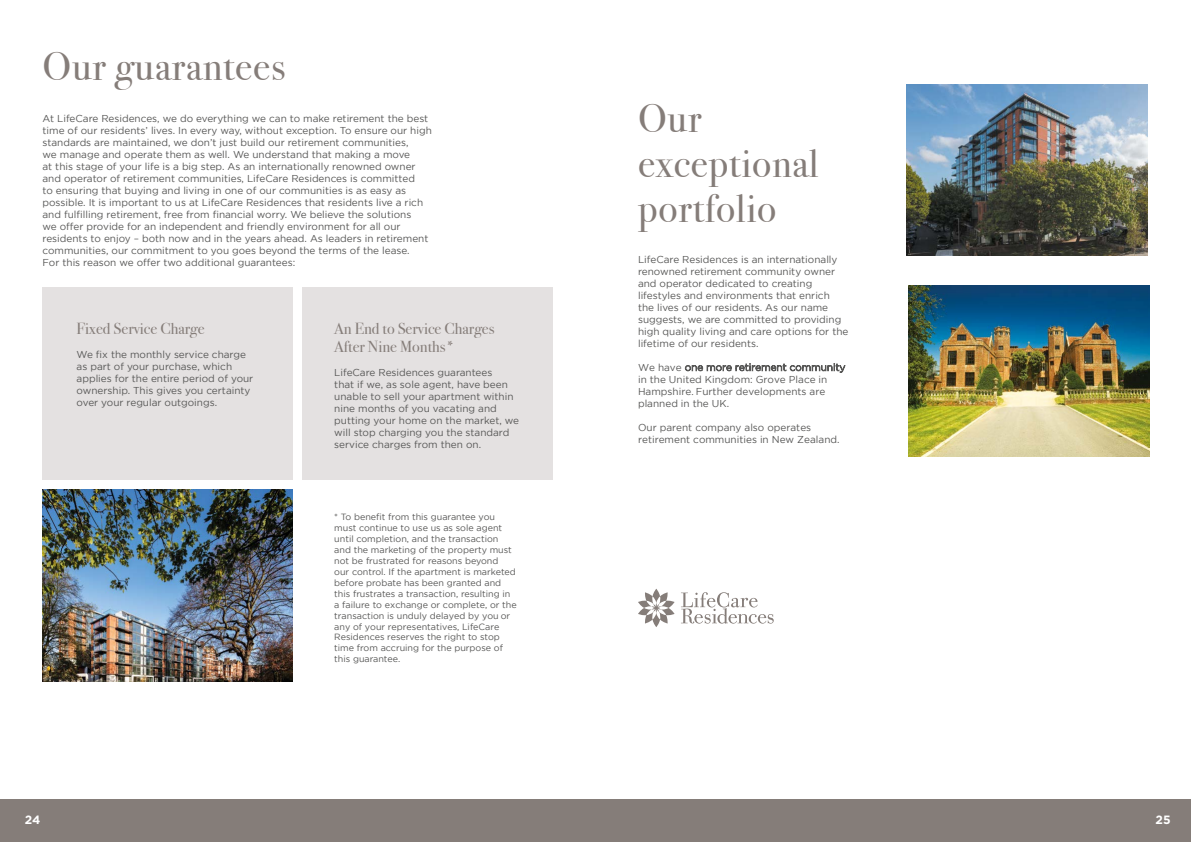
<style>
.page{position:relative;width:1191px;height:842px;background:#fff}
.page>*{position:absolute;margin:0;border:0;box-sizing:border-box;transform-origin:0 0}
.t1{font:40px/45px "Bodoni Svty Two ITCTT";letter-spacing:.02em;color:#857d79}
.t2{font:16px/18px "Bodoni Svty Two ITCTT";color:#857d79}
.t3{font:700 12px "Gotham";color:#fff}
.t4{font:10px/12px "Gotham";color:#575756}
.t5{font:9px/10.9px "Gotham";color:#575756}
.s1{font-weight:300}
.s2{font-family:"Minion Pro"}
</style>
<div class="page">
<div style="left:0;top:799px;width:1191px;height:43px;background:#857d79"></div>
<div style="left:43px;top:288px;width:250px;height:192px;background:#e4e1e1"></div>
<img style="left:43px;top:490px;width:250px;height:192px">
<div style="left:303px;top:288px;width:250px;height:192px;background:#e4e1e1"></div>
<img style="left:908px;top:285px;width:241px;height:171px">
<img style="left:906px;top:84px;width:241px;height:171px">
<svg style="left:638px;top:589px;width:36px;height:38px"></svg>
<svg style="left:681px;top:592px;width:92px;height:32px"></svg>
<h1 class="t1" style="left:43px;top:40px;width:245px">Our guarantees</h1>
<p class="t4" style="left:43px;top:112px;width:391px">At LifeCare Residences, we do everything we can to make retirement the best time of our residents’ lives. In every way, without exception. To ensure our high standards are maintained, we don’t just build our retirement communities,<br>we manage and operate them as well. We understand that making a move<br>at this stage of your life is a big step. As an internationally renowned owner and operator of retirement communities, LifeCare Residences is committed<br>to ensuring that buying and living in one of our communities is as easy as possible. It is important to us at LifeCare Residences that residents live a rich and fulfilling retirement, free from financial worry. We believe the solutions<br>we offer provide for an independent and friendly environment for all our residents to enjoy – both now and in the years ahead. As leaders in retirement communities, our commitment to you goes beyond the terms of the lease.<br>For this reason we offer two additional guarantees:</p>
<h2 class="t2" style="left:77px;top:318px;width:129px">Fixed Service Charge</h2>
<p class="t4" style="left:77px;top:348px;width:178px">We fix the monthly service charge as part of your purchase, which applies for the entire period of your ownership. This gives you certainty over your regular outgoings.</p>
<h2 class="t2" style="left:334px;top:318px;width:162px">An End to Service Charges<br>After Nine Months*</h2>
<p class="t4" style="left:334px;top:366px;width:186px">LifeCare Residences guarantees<br>that if we, as sole agent, have been unable to sell your apartment within nine months of you vacating and putting your home on the market, we will stop charging you the standard service charges from then on.</p>
<p class="t5" style="left:334px;top:512px;width:184px">* To benefit from this guarantee you must continue to use us as sole agent until completion, and the transaction and the marketing of the property must not be frustrated for reasons beyond<br>our control. If the apartment is marketed before probate has been granted and this frustrates a transaction, resulting in a failure to exchange or complete, or the transaction is unduly delayed by you or any of your representatives, LifeCare Residences reserves the right to stop time from accruing for the purpose of this guarantee.</p>
<h1 class="t1" style="left:638px;top:91px;width:182px">Our exceptional portfolio</h1>
<p class="t4" style="left:638px;top:253px;width:212px">LifeCare Residences is an internationally renowned retirement community owner and operator dedicated to creating lifestyles and environments that enrich the lives of our residents. As our name suggests, we are committed to providing high quality living and care options for the lifetime of our residents.</p>
<p class="t4" style="left:638px;top:361px;width:209px">We have <span class="s1">one more retirement community </span>in the United Kingdom: Grove Place in<br>Hampshire<span class="s2">.</span> Further developments are planned in the UK.</p>
<p class="t4" style="left:638px;top:421px;width:203px">Our parent company also operates retirement communities in New Zealand.</p>
<p class="t3" style="left:25px;top:812px;width:17px">24</p>
<p class="t3" style="left:1155px;top:812px;width:17px">25</p>
</div>
